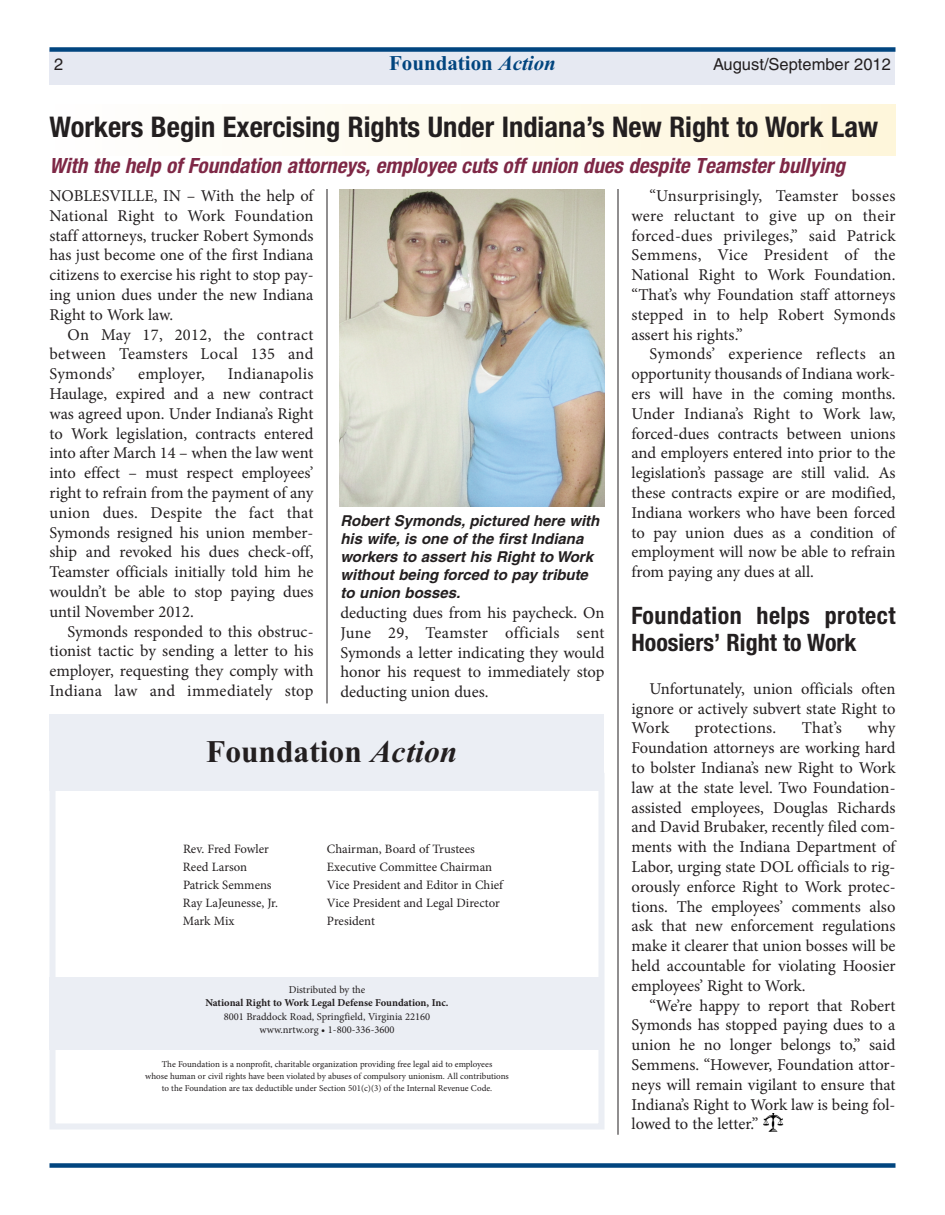
<style>
.page{position:relative;width:945px;height:1215px;background:#fff}
.page>*{position:absolute;margin:0;border:0;box-sizing:border-box;transform-origin:0 0}
.t1{font:700 31.5px "Times New Roman";color:#231f20}
.t2{font:700 condensed 28.5px "Helvetica Neue";color:#231f20}
.t3{font:700 condensed 24px/27px "Helvetica Neue";letter-spacing:.02em;color:#231f20}
.t4{font:italic 700 condensed 21px "Helvetica Neue";color:#7e2846}
.t5{font:700 21px "Times New Roman";color:#01457f}
.t6{font:16.5px/19.8px "Minion Pro";color:#231f20;text-align:justify}
.t7{font:16.5px "Helvetica";color:#231f20}
.t8{font:italic 700 15px/18px "Helvetica";color:#231f20}
.t9{font:12.75px "Minion Pro";color:#231f20}
.t10{font:10.5px/13.5px "Minion Pro";color:#231f20;text-align:center}
.t11{font:700 10.5px "Minion Pro";color:#231f20}
.t12{font:9px/12px "Minion Pro";color:#231f20;text-align:center}
.s1{font-style:italic}
</style>
<div class="page">
<div style="left:50px;top:50px;width:846px;height:36px;background:#e6e9f2"></div>
<div style="left:50px;top:1163px;width:846px;height:5px;background:#01457f"></div>
<div style="left:50px;top:47px;width:846px;height:5px;background:#01457f"></div>
<hr style="left:327px;top:189px;width:1px;height:514px;background:#231f20">
<hr style="left:618px;top:189px;width:1px;height:946px;background:#231f20">
<div style="left:50px;top:773px;width:554px;height:357px;border:6px solid #ebeef4"></div>
<div style="left:50px;top:978px;width:554px;height:72px;background:#ebeef4"></div>
<div style="left:50px;top:714px;width:554px;height:77px;background:#ebeef4"></div>
<img style="left:340px;top:189px;width:264px;height:317px">
<img style="left:763px;top:1114px;width:21px;height:18px">
<div style="left:50px;top:105px;width:846px;height:50px;background:linear-gradient(to right,#fefefe,#fef6da)"></div>
<p class="t7" style="left:54px;top:54px;width:11px">2</p>
<p class="t5" style="left:389px;top:48px;width:168px">Foundation <span class="s1">Action</span></p>
<p class="t7" style="left:713px;top:54px;width:179px">August/September 2012</p>
<h2 class="t2" style="left:50px;top:109px;width:830px">Workers Begin Exercising Rights Under Indiana’s New Right to Work Law</h2>
<p class="t4" style="left:50px;top:153px;width:802px">With the help of Foundation attorneys, employee cuts off union dues despite Teamster bullying</p>
<p class="t6" style="left:49px;top:186px;width:266px">NOBLESVILLE, IN – With the help of National Right to Work Foundation staff attorneys, trucker Robert Symonds has just become one of the first Indiana citizens to exercise his right to stop pay&shy;ing union dues under the new Indiana Right to Work law.</p>
<p class="t6" style="left:49px;top:325px;width:266px;text-indent:18px">On May 17, 2012, the contract between Teamsters Local 135 and Symonds’</p>
<p class="t6" style="left:49px;top:364px;width:266px;text-indent:178px">Indianapolis Haulage, expired and a new contract was agreed upon. Under Indiana’s Right to Work legislation, contracts entered into after March 14 – when the law went into effect – must respect employees’ right to refrain from the payment of any union dues. Despite the fact that Symonds resigned his union member&shy;ship and revoked his dues check-off, Teamster officials initially told him he wouldn’t be able to stop paying dues until November 2012.</p>
<p class="t6" style="left:49px;top:622px;width:266px;text-indent:18px">Symonds responded to this obstruc&shy;tionist tactic by sending a letter to his employer, requesting they comply with Indiana law and immediately stop</p>
<p class="t6" style="left:138px;top:364px;width:68px">employer,</p>
<p class="t8" style="left:340px;top:512px;width:260px">Robert Symonds, pictured here with his wife, is one of the first Indiana workers to assert his Right to Work without being forced to pay tribute to union bosses.</p>
<p class="t6" style="left:340px;top:603px;width:266px">deducting dues from his paycheck. On June 29, Teamster officials sent Symonds a letter indicating they would honor his request to immediately stop deducting union dues.</p>
<h1 class="t1" style="left:206px;top:730px;width:253px">Foundation <span class="s1">Action</span></h1>
<p class="t9" style="left:183px;top:840px;width:87px">Rev. Fred Fowler</p>
<p class="t9" style="left:327px;top:840px;width:149px">Chairman, Board of Trustees</p>
<p class="t9" style="left:183px;top:858px;width:66px">Reed Larson</p>
<p class="t9" style="left:327px;top:858px;width:167px">Executive Committee Chairman</p>
<p class="t9" style="left:183px;top:876px;width:90px">Patrick Semmens</p>
<p class="t9" style="left:327px;top:876px;width:178px">Vice President and Editor in Chief</p>
<p class="t9" style="left:183px;top:894px;width:97px">Ray LaJeunesse, Jr.</p>
<p class="t9" style="left:327px;top:894px;width:174px">Vice President and Legal Director</p>
<p class="t9" style="left:183px;top:912px;width:53px">Mark Mix</p>
<p class="t9" style="left:327px;top:912px;width:49px">President</p>
<p class="t10" style="left:289px;top:983px;width:78px">Distributed by the</p>
<p class="t11" style="left:205px;top:996px;width:245px">National Right to Work Legal Defense Foundation, Inc.</p>
<p class="t10" style="left:224px;top:1010px;width:208px">8001 Braddock Road, Springfield, Virginia 22160 www.nrtw.org • 1-800-336-3600</p>
<p class="t12" style="left:145px;top:1058px;width:365px">The Foundation is a nonprofit, charitable organization providing free legal aid to employees<br>whose human or civil rights have been violated by abuses of compulsory unionism. All contributions to the Foundation are tax deductible under Section 501(c)(3) of the Internal Revenue Code.</p>
<p class="t6" style="left:631px;top:186px;width:266px;text-indent:18px">“Unsurprisingly, Teamster bosses were reluctant to give up on their forced-dues privileges,” said Patrick Semmens, Vice President of the National Right to Work Foundation. “That’s why Foundation staff attorneys stepped in to help Robert Symonds assert his rights.”</p>
<p class="t6" style="left:631px;top:344px;width:266px;text-indent:18px">Symonds’ experience reflects an opportunity thousands of Indiana work&shy;ers will have in the coming months.<br>Under Indiana’s Right to Work law, forced-dues contracts between unions and employers entered into prior to the legislation’s passage are still valid. As these contracts expire or are modified, Indiana workers who have been forced to pay union dues as a condition of employment will now be able to refrain from paying any dues at all.</p>
<h3 class="t3" style="left:632px;top:602px;width:266px">Foundation helps protect<br>Hoosiers’ Right to Work</h3>
<p class="t6" style="left:631px;top:679px;width:266px;text-indent:18px">Unfortunately, union officials often ignore or actively subvert state Right to Work</p>
<p class="t6" style="left:631px;top:718px;width:266px;text-indent:236px">why Foundation attorneys are working hard to bolster Indiana’s new Right to Work law at the state level. Two Foundation&shy;assisted employees, Douglas Richards and David Brubaker, recently filed com&shy;ments with the Indiana Department of Labor, urging state DOL officials to rig&shy;orously enforce Right to Work protec&shy;tions. The employees’ comments also ask that new enforcement regulations make it clearer that union bosses will be held accountable for violating Hoosier employees’ Right to Work.</p>
<p class="t6" style="left:631px;top:996px;width:266px;text-indent:18px">“We’re happy to report that Robert Symonds has stopped paying dues to a union he no longer belongs to,” said Semmens. “However, Foundation attor&shy;neys will remain vigilant to ensure that Indiana’s Right to Work law is being fol&shy;lowed to the letter.”</p>
<p class="t6" style="left:695px;top:718px;width:83px">protections.</p>
<p class="t6" style="left:802px;top:718px;width:42px">That’s</p>
</div>
